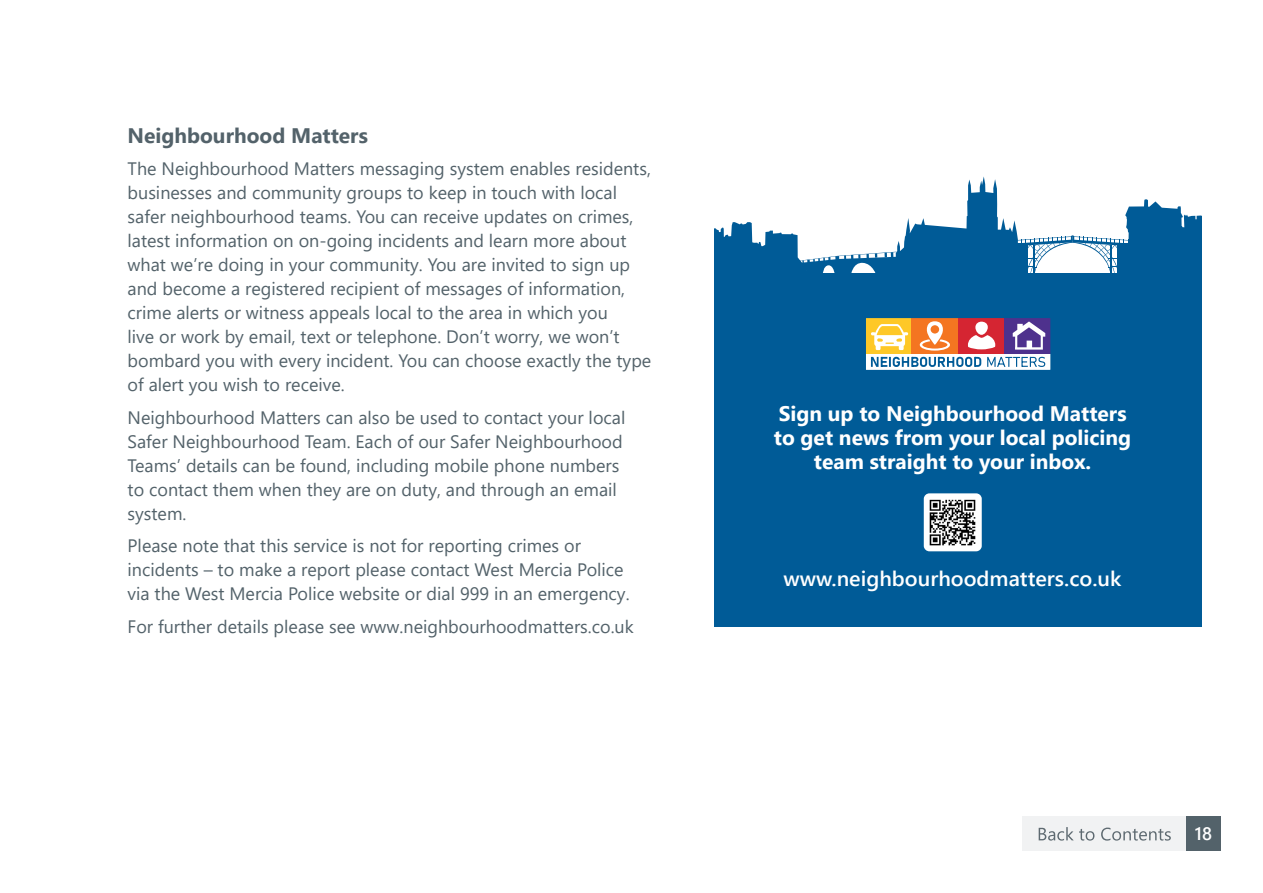
<style>
.page{position:relative;width:1263px;height:893px;background:#fff}
.page>*{position:absolute;margin:0;border:0;box-sizing:border-box;transform-origin:0 0}
.t1{font:700 21px/24px "Segoe UI";color:#fff;text-align:center}
.t2{font:600 21px "Segoe UI";color:#fff}
.Heading_2{font:700 21px "Segoe UI";color:#53626a}
.t3{font:18px/24px "Segoe UI";color:#53626a}
.t4{font:600 18px "Segoe UI";color:#fff}
</style>
<div class="page">
<svg style="left:714px;top:176px;width:488px;height:104px"></svg>
<div style="left:1125px;top:251px;width:77px;height:30px;background:#005b97"></div>
<div style="left:714px;top:280px;width:488px;height:347px;background:#005b97"></div>
<img style="left:924px;top:493px;width:58px;height:58px">
<div style="left:865px;top:353px;width:186px;height:17px;background:#fff"></div>
<div style="left:865px;top:318px;width:47px;height:35px;background:#fec827"></div>
<div style="left:912px;top:318px;width:46px;height:35px;background:#f47521"></div>
<div style="left:958px;top:318px;width:46px;height:35px;background:#d52532"></div>
<div style="left:1004px;top:318px;width:47px;height:35px;background:#4e318d"></div>
<svg style="left:871px;top:324px;width:37px;height:26px"></svg>
<svg style="left:920px;top:321px;width:30px;height:30px"></svg>
<svg style="left:1013px;top:321px;width:32px;height:29px"></svg>
<svg style="left:987px;top:357px;width:58px;height:10px"></svg>
<svg style="left:871px;top:357px;width:110px;height:10px"></svg>
<div style="left:975px;top:322px;width:13px;height:13px;background:#fff;border-radius:6px"></div>
<svg style="left:968px;top:335px;width:27px;height:14px"></svg>
<div style="left:865px;top:317px;width:186px;height:54px;border:1px solid #005b97"></div>
<div style="left:1022px;top:816px;width:165px;height:34px;background:#f1f2f3"></div>
<div style="left:1186px;top:816px;width:34px;height:34px;background:#53626a"></div>
<svg style="left:1039px;top:827px;width:132px;height:14px"></svg>
<h3 class="Heading_2" style="left:128px;top:116px;width:242px">Neighbourhood Matters</h3>
<p class="t3" style="left:128px;top:155px;width:525px">The Neighbourhood Matters messaging system enables residents, businesses and community groups to keep in touch with local safer neighbourhood teams. You can receive updates on crimes, latest information on on-going incidents and learn more about what we’re doing in your community. You are invited to sign up and become a registered recipient of messages of information, crime alerts or witness appeals local to the area in which you<br>live or work by email, text or telephone. Don’t worry, we won’t bombard you with every incident. You can choose exactly the type of alert you wish to receive.</p>
<p class="t3" style="left:128px;top:404px;width:499px">Neighbourhood Matters can also be used to contact your local Safer Neighbourhood Team. Each of our Safer Neighbourhood Teams’ details can be found, including mobile phone numbers to contact them when they are on duty, and through an email system.</p>
<p class="t3" style="left:128px;top:532px;width:503px">Please note that this service is not for reporting crimes or incidents – to make a report please contact West Mercia Police via the West Mercia Police website or dial 999 in an emergency.</p>
<p class="t3" style="left:128px;top:613px;width:508px">For further details please see www.neighbourhoodmatters.co.uk</p>
<p class="t1" style="left:774px;top:399px;width:359px">Sign up to Neighbourhood Matters to get news from your local policing team straight to your inbox.</p>
<p class="t2" style="left:784px;top:559px;width:339px">www.neighbourhoodmatters.co.uk</p>
<p class="t4" style="left:1195px;top:817px;width:19px">18</p>
</div>
